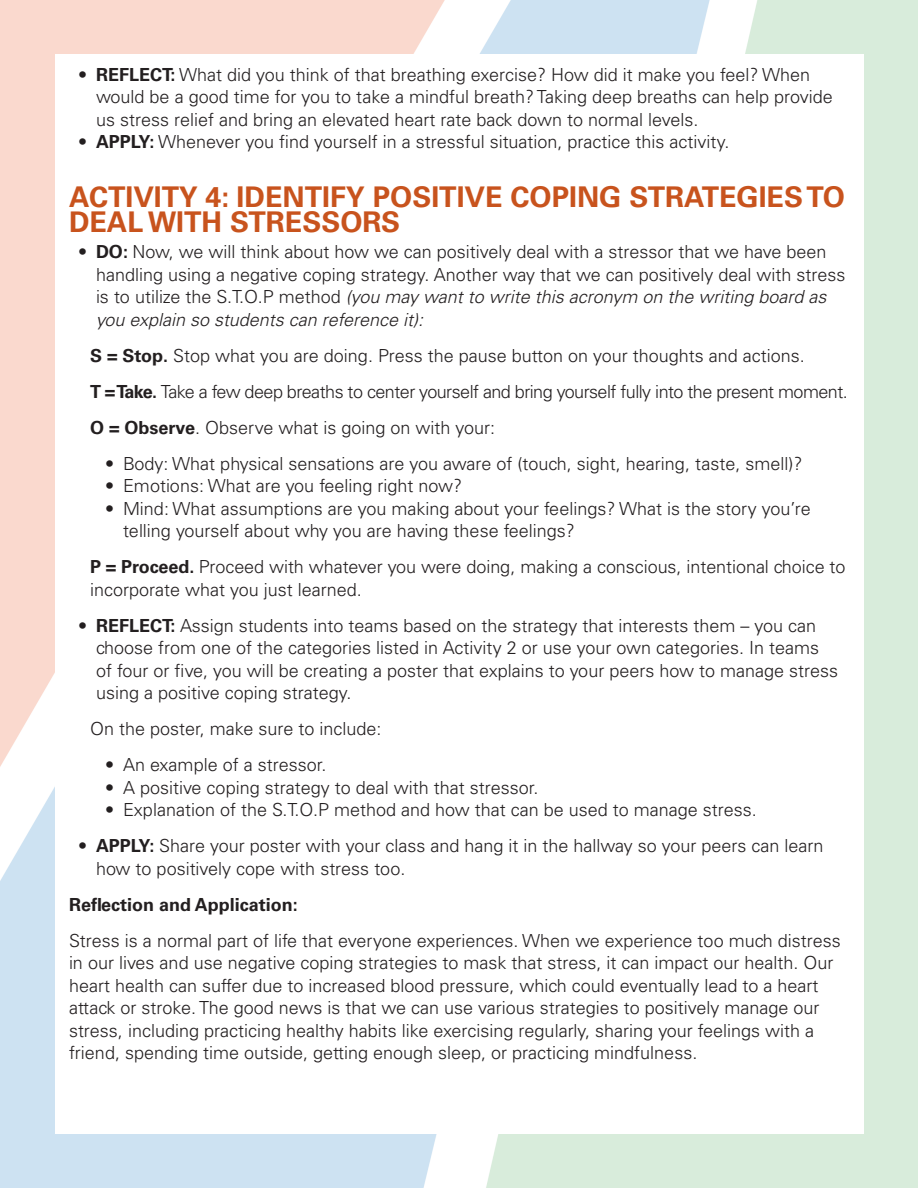
<style>
.page{position:relative;width:918px;height:1188px;background:#fff}
.page>*{position:absolute;margin:0;border:0;box-sizing:border-box;transform-origin:0 0}
.Orange_Headers{font:700 28.5px/25.5px "Univers LT Std";color:#c8531d}
.Normal_text{font:300 18px/22.5px "Univers LT Std";color:#231f20}
.Normal_text-2{font:300 18px "Univers LT Std";letter-spacing:-.03em;color:#231f20}
.Normal_text-3{font:700 18px "Univers LT Std";color:#231f20}
.s1{font-weight:700}
.s2{font-style:italic}
</style>
<div class="page">
<p class="Normal_text" style="left:96px;top:63px;width:738px;text-indent:-18px">• <span class="s1">REFLECT:</span> What did you think of that breathing exercise? How did it make you feel? When would be a good time for you to take a mindful breath? Taking deep breaths can help provide us stress relief and bring an elevated heart rate back down to normal levels.</p>
<p class="Normal_text" style="left:78px;top:130px;width:653px">• <span class="s1">APPLY:</span> Whenever you find yourself in a stressful situation, practice this activity.</p>
<p class="Orange_Headers" style="left:69px;top:184px;width:778px">ACTIVITY 4: IDENTIFY POSITIVE COPING STRATEGIES TO<br>DEAL WITH STRESSORS</p>
<p class="Normal_text" style="left:96px;top:241px;width:751px;text-indent:-18px">• <span class="s1">DO:</span> Now, we will think about how we can positively deal with a stressor that we have been handling using a negative coping strategy. Another way that we can positively deal with stress is to utilize the S.T.O.P method <span class="s2">(you may want to write this acronym on the writing board as you explain so students can reference it):</span></p>
<p class="Normal_text" style="left:90px;top:344px;width:716px"><span class="s1">S = Stop.</span> Stop what you are doing. Press the pause button on your thoughts and actions.</p>
<p class="Normal_text-2" style="left:90px;top:381px;width:759px"><span class="s1">T = Take.</span> Take a few deep breaths to center yourself and bring yourself fully into the present moment.</p>
<p class="Normal_text" style="left:90px;top:416px;width:407px"><span class="s1">O = Observe</span>. Observe what is going on with your:</p>
<p class="Normal_text" style="left:105px;top:452px;width:699px">• Body: What physical sensations are you aware of (touch, sight, hearing, taste, smell)?</p>
<p class="Normal_text" style="left:105px;top:475px;width:359px">• Emotions: What are you feeling right now?</p>
<p class="Normal_text" style="left:123px;top:497px;width:689px;text-indent:-18px">• Mind: What assumptions are you making about your feelings? What is the story you’re telling yourself about why you are having these feelings?</p>
<p class="Normal_text" style="left:90px;top:556px;width:757px"><span class="s1">P = Proceed.</span> Proceed with whatever you were doing, making a conscious, intentional choice to incorporate what you just learned.</p>
<p class="Normal_text" style="left:96px;top:614px;width:744px;text-indent:-18px">• <span class="s1">REFLECT:</span> Assign students into teams based on the strategy that interests them – you can choose from one of the categories listed in Activity 2 or use your own categories. In teams of four or five, you will be creating a poster that explains to your peers how to manage stress using a positive coping strategy.</p>
<p class="Normal_text" style="left:90px;top:718px;width:293px">On the poster, make sure to include:</p>
<p class="Normal_text" style="left:105px;top:754px;width:223px">• An example of a stressor.</p>
<p class="Normal_text" style="left:105px;top:776px;width:435px">• A positive coping strategy to deal with that stressor.</p>
<p class="Normal_text" style="left:105px;top:799px;width:653px">• Explanation of the S.T.O.P method and how that can be used to manage stress.</p>
<p class="Normal_text" style="left:96px;top:835px;width:729px;text-indent:-18px">• <span class="s1">APPLY:</span> Share your poster with your class and hang it in the hallway so your peers can learn how to positively cope with stress too.</p>
<p class="Normal_text-3" style="left:69px;top:894px;width:230px">Reflection and Application:</p>
<p class="Normal_text" style="left:69px;top:929px;width:773px">Stress is a normal part of life that everyone experiences. When we experience too much distress in our lives and use negative coping strategies to mask that stress, it can impact our health. Our heart health can suffer due to increased blood pressure, which could eventually lead to a heart attack or stroke. The good news is that we can use various strategies to positively manage our stress, including practicing healthy habits like exercising regularly, sharing your feelings with a friend, spending time outside, getting enough sleep, or practicing mindfulness.</p>
</div>
